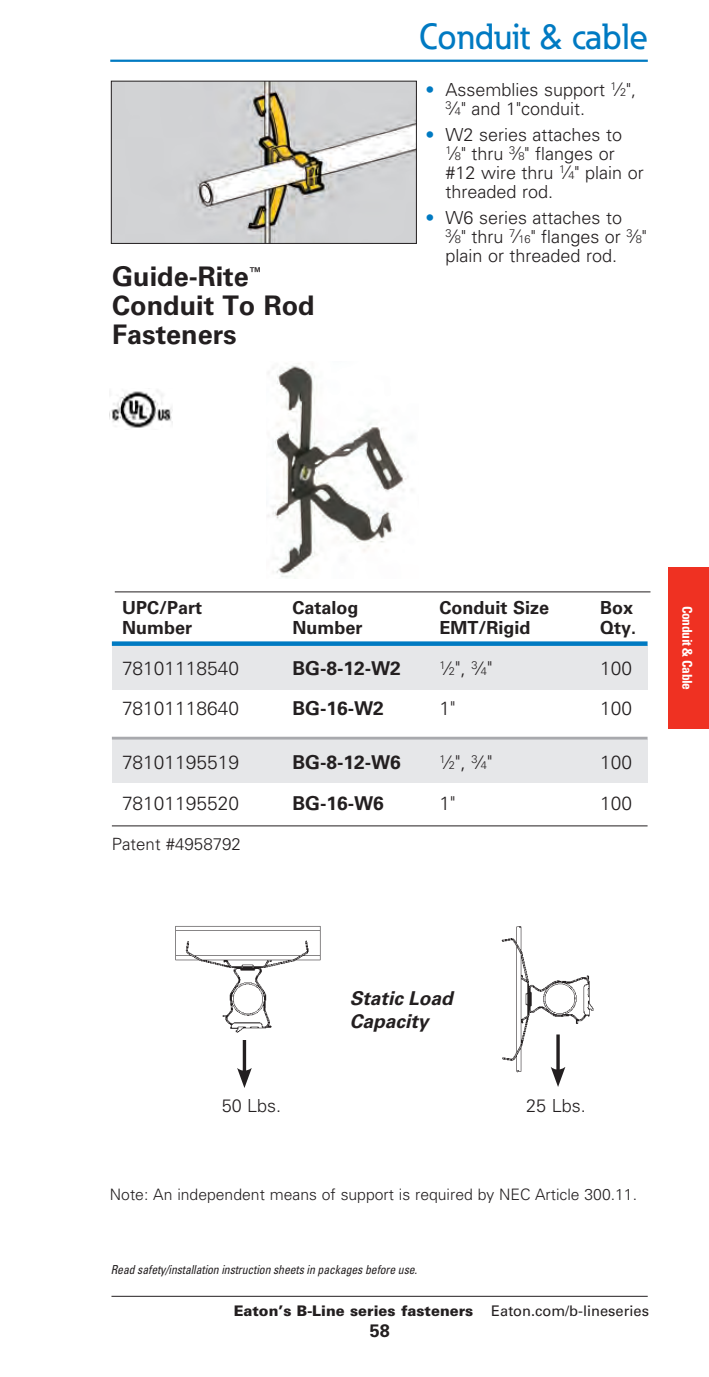
<style>
.page{position:relative;width:709px;height:1377px;background:#fff}
.page>*{position:absolute;margin:0;border:0;box-sizing:border-box;transform-origin:0 0}
.t1{font:500 36px "Eaton";color:#007ac2}
.MainHead_12_13{font:700 27px/29.2px "Univers LT Std";color:#231f20}
.t2{font:300 19.12px "Univers LT Std";color:#231f20}
.t3{font:700 19.12px "Univers LT Std";color:#231f20}
.t4{font:italic 700 19.12px/22.9px "Univers LT Std";color:#231f20}
.Body_8_8_5__p3{font:300 18px/19.1px "Univers LT Std";color:#231f20}
.t5{font:700 18px "Univers LT Std";color:#231f20}
.t6{font:300 16.88px "Univers LT Std";color:#231f20}
.Captions_7_7_5_FL{font:300 15.75px "Univers LT Std";color:#231f20}
.t7{font:900 14.62px "Univers LT Std";color:#231f20}
.t8{font:700 condensed 13.5px "Univers LT Std";letter-spacing:-.025em;color:#fff}
.t9{font:italic condensed 12.38px "Univers LT Std";letter-spacing:-.01em;color:#231f20;scale:.95 1}
.s1{color:#007ac2}
.s2{font-size:19.12px}
.s3{font-size:11.03px}
.s4{font-weight:400}
</style>
<div class="page">
<hr style="left:110px;top:60px;width:538px;height:2px;background:#007ac2">
<div style="left:668px;top:567px;width:41px;height:162px;background:#ef3122"></div>
<hr style="left:111px;top:1296px;width:537px;height:1px;background:#231f20">
<img style="left:113px;top:83px;width:302px;height:159px">
<div style="left:111px;top:81px;width:306px;height:163px;border:1px solid #231f20"></div>
<img style="left:267px;top:363px;width:142px;height:215px">
<hr style="left:243px;top:1036px;width:3px;height:38px;background:#231f20">
<svg style="left:237px;top:1068px;width:15px;height:20px"></svg>
<img style="left:175px;top:926px;width:146px;height:114px">
<svg style="left:556px;top:1081px;width:5px;height:6px"></svg>
<img style="left:501px;top:926px;width:93px;height:155px">
<div style="left:112px;top:645px;width:535px;height:44px;background:#e6e7e9"></div>
<div style="left:112px;top:739px;width:535px;height:44px;background:#e6e7e9"></div>
<div style="left:112px;top:641px;width:535px;height:5px;background:#007ac2"></div>
<hr style="left:115px;top:592px;width:535px;height:1px;background:#231f20">
<hr style="left:112px;top:737px;width:535px;height:3px;background:#a8a9ad">
<hr style="left:112px;top:826px;width:535px;height:1px;background:#231f20">
<img style="left:111px;top:390px;width:62px;height:38px">
<p class="MainHead_12_13" style="left:112px;top:262px;width:204px">Guide-Rite<sup>™<br></sup>Conduit To Rod<br>Fasteners</p>
<p class="t1" style="left:419px;top:14px;width:230px">Conduit &amp; cable</p>
<p class="Body_8_8_5__p3" style="left:445px;top:80px;width:192px;text-indent:-20px"><span class="s1">•</span> Assemblies support <sup>1</sup><span class="s2">⁄</span><span class="s3">2</span>",<br><sup>3</sup><span class="s2">⁄</span><span class="s3">4</span>" and 1"conduit.</p>
<p class="Body_8_8_5__p3" style="left:445px;top:125px;width:200px;text-indent:-20px"><span class="s1">•</span> W2 series attaches to<br><sup>1</sup><span class="s2">⁄</span><span class="s3">8</span>" thru <sup>3</sup><span class="s2">⁄</span><span class="s3">8</span>" flanges or #12 wire thru <sup>1</sup><span class="s2">⁄</span><span class="s3">4</span>" plain or threaded rod.</p>
<p class="Body_8_8_5__p3" style="left:445px;top:208px;width:203px;text-indent:-20px"><span class="s1">•</span> W6 series attaches to<br><sup>3</sup><span class="s2">⁄</span><span class="s3">8</span>" thru <sup>7</sup><span class="s2">⁄</span><span class="s3">16</span>" flanges or <sup>3</sup><span class="s2">⁄</span><span class="s3">8</span>" plain or threaded rod.</p>
<p class="t5" style="left:122px;top:597px;width:82px">UPC/Part</p>
<p class="t5" style="left:292px;top:597px;width:68px">Catalog</p>
<p class="t5" style="left:439px;top:597px;width:111px">Conduit Size</p>
<p class="t5" style="left:600px;top:597px;width:35px">Box</p>
<p class="t5" style="left:122px;top:618px;width:72px">Number</p>
<p class="t5" style="left:292px;top:618px;width:72px">Number</p>
<p class="t5" style="left:439px;top:618px;width:92px">EMT/Rigid</p>
<p class="t5" style="left:600px;top:618px;width:38px">Qty.</p>
<p class="t2" style="left:122px;top:657px;width:118px">78101118540</p>
<p class="t3" style="left:292px;top:657px;width:110px">BG-8-12-W2</p>
<p class="t2" style="left:439px;top:657px;width:54px"><sup>1</sup>⁄<span class="s3">2</span>", <sup>3</sup>⁄<span class="s3">4</span>"</p>
<p class="t2" style="left:600px;top:657px;width:33px">100</p>
<p class="t2" style="left:122px;top:697px;width:118px">78101118640</p>
<p class="t3" style="left:292px;top:698px;width:93px">BG-16-W2</p>
<p class="t2" style="left:439px;top:697px;width:17px">1"</p>
<p class="t2" style="left:600px;top:697px;width:33px">100</p>
<p class="t2" style="left:122px;top:751px;width:118px">78101195519</p>
<p class="t3" style="left:292px;top:752px;width:110px">BG-8-12-W6</p>
<p class="t2" style="left:439px;top:751px;width:54px"><sup>1</sup>⁄<span class="s3">2</span>", <sup>3</sup>⁄<span class="s3">4</span>"</p>
<p class="t2" style="left:600px;top:751px;width:33px">100</p>
<p class="t2" style="left:122px;top:792px;width:118px">78101195520</p>
<p class="t3" style="left:292px;top:792px;width:93px">BG-16-W6</p>
<p class="t2" style="left:439px;top:792px;width:17px">1"</p>
<p class="t2" style="left:600px;top:792px;width:33px">100</p>
<p class="t6" style="left:112px;top:834px;width:130px">Patent #4958792</p>
<p class="t8" style="left:695px;top:606px;width:86px;rotate:90deg">Conduit &amp; Cable</p>
<p class="t4" style="left:350px;top:987px;width:105px">Static Load<br>Capacity</p>
<p class="Body_8_8_5__p3" style="left:222px;top:1096px;width:61px">50 Lbs.</p>
<p class="Body_8_8_5__p3" style="left:526px;top:1096px;width:61px">25 Lbs.</p>
<p class="Captions_7_7_5_FL" style="left:110px;top:1185px;width:528px">Note: An independent means of support is required by NEC Article 300.11.</p>
<p class="t9" style="left:111px;top:1262px;width:324px">Read safety/installation instruction sheets in packages before use.</p>
<p class="t7" style="left:234px;top:1301px;width:417px">Eaton’s B-Line series fasteners <span class="s4">Eaton.com/b-lineseries</span></p>
<p class="t5" style="left:370px;top:1320px;width:22px">58</p>
</div>
